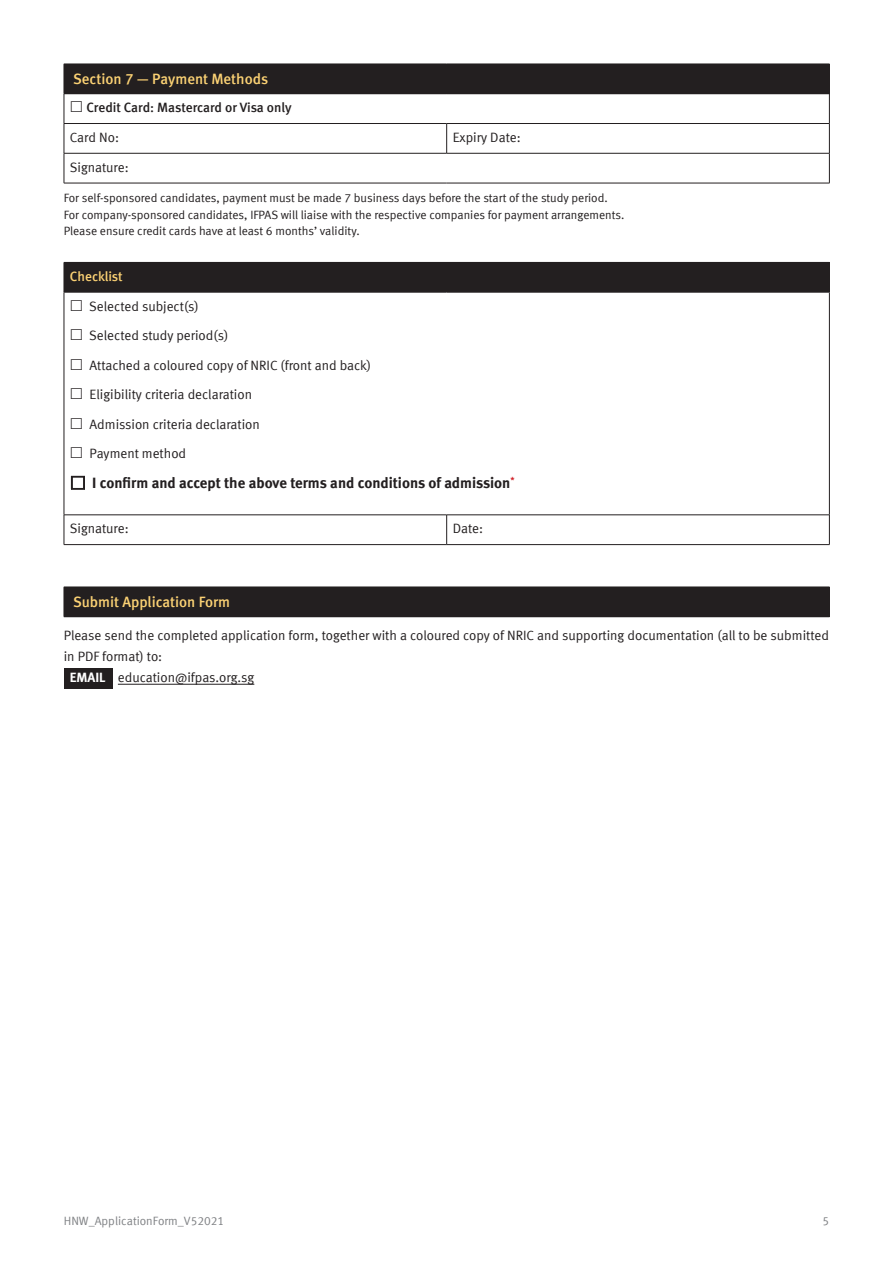
<style>
.page{position:relative;width:893px;height:1263px;background:#fff}
.page>*{position:absolute;margin:0;border:0;box-sizing:border-box;transform-origin:0 0}
.t1{font:15px "Meta Bold LF";color:#231f20}
.t2{font:15px "Meta Medium LF";color:#fcd274}
.t3{font:13.5px/21px "Meta Normal LF";color:#231f20}
.t4{font:13.5px "Meta Medium LF";letter-spacing:-.005em;color:#231f20}
.t5{font:13.5px "Meta Medium LF";color:#fcd274}
.t6{font:12px/16.5px "Meta Normal LF";color:#231f20}
.t7{font:12px "Meta Normal LF";color:#808285}
.s1{font-family:"Meta Bold LF";color:#fff}
</style>
<div class="page">
<div style="left:64px;top:668px;width:49px;height:20px;background:#231f20"></div>
<hr style="left:118px;top:684px;width:136px;height:1px;background:#231f20">
<div style="left:64px;top:64px;width:765px;height:30px;background:#231f20"></div>
<hr style="left:829px;top:64px;width:1px;height:30px;background:#231f20">
<hr style="left:64px;top:123px;width:383px;height:1px;background:#231f20">
<svg style="left:64px;top:94px;width:1px;height:59px"></svg>
<hr style="left:447px;top:123px;width:383px;height:1px;background:#231f20">
<svg style="left:446px;top:124px;width:1px;height:29px"></svg>
<svg style="left:829px;top:94px;width:1px;height:59px"></svg>
<hr style="left:64px;top:153px;width:383px;height:1px;background:#231f20">
<hr style="left:64px;top:153px;width:1px;height:30px;background:#231f20">
<hr style="left:447px;top:153px;width:383px;height:1px;background:#231f20">
<hr style="left:829px;top:153px;width:1px;height:30px;background:#231f20">
<hr style="left:64px;top:183px;width:383px;height:1px;background:#231f20">
<hr style="left:447px;top:183px;width:383px;height:1px;background:#231f20">
<div style="left:64px;top:262px;width:765px;height:30px;background:#231f20"></div>
<svg style="left:829px;top:263px;width:1px;height:29px"></svg>
<hr style="left:64px;top:292px;width:1px;height:223px;background:#231f20">
<hr style="left:829px;top:292px;width:1px;height:223px;background:#231f20">
<hr style="left:64px;top:515px;width:383px;height:1px;background:#231f20">
<svg style="left:64px;top:515px;width:1px;height:29px"></svg>
<hr style="left:447px;top:515px;width:383px;height:1px;background:#231f20">
<svg style="left:446px;top:515px;width:1px;height:29px"></svg>
<svg style="left:829px;top:515px;width:1px;height:29px"></svg>
<hr style="left:64px;top:544px;width:383px;height:1px;background:#231f20">
<hr style="left:447px;top:544px;width:383px;height:1px;background:#231f20">
<hr style="left:447px;top:262px;width:383px;height:1px;background:#231f20">
<hr style="left:64px;top:292px;width:383px;height:1px;background:#231f20">
<hr style="left:447px;top:292px;width:383px;height:1px;background:#231f20">
<div style="left:64px;top:587px;width:765px;height:30px;background:#231f20"></div>
<svg style="left:829px;top:588px;width:1px;height:28px"></svg>
<hr style="left:64px;top:587px;width:766px;height:1px;background:#231f20">
<hr style="left:64px;top:616px;width:766px;height:1px;background:#231f20">
<p class="t2" style="left:73px;top:70px;width:197px">Section 7 — Payment Methods</p>
<p class="t4" style="left:86px;top:100px;width:207px">Credit Card: Mastercard or Visa only</p>
<p class="t3" style="left:70px;top:127px;width:51px">Card No:</p>
<p class="t3" style="left:453px;top:127px;width:69px">Expiry Date:</p>
<p class="t3" style="left:70px;top:157px;width:60px">Signature:</p>
<p class="t6" style="left:64px;top:190px;width:545px">For self-sponsored candidates, payment must be made 7 business days before the start of the study period.</p>
<p class="t6" style="left:64px;top:206px;width:562px">For company-sponsored candidates, IFPAS will liaise with the respective companies for payment arrangements.<br>Please ensure credit cards have at least 6 months’ validity.</p>
<p class="t5" style="left:70px;top:268px;width:54px">Checklist</p>
<p class="t3" style="left:89px;top:295px;width:111px">Selected subject(s)</p>
<p class="t3" style="left:89px;top:325px;width:141px">Selected study period(s)</p>
<p class="t3" style="left:90px;top:354px;width:283px">Attached a coloured copy of NRIC (front and back)</p>
<p class="t3" style="left:90px;top:384px;width:164px">Eligibility criteria declaration</p>
<p class="t3" style="left:90px;top:413px;width:172px">Admission criteria declaration</p>
<p class="t3" style="left:90px;top:443px;width:98px">Payment method</p>
<p class="t1" style="left:92px;top:474px;width:424px">I confirm and accept the above terms and conditions of admission<sup>*</sup></p>
<p class="t3" style="left:70px;top:518px;width:60px">Signature:</p>
<p class="t3" style="left:453px;top:518px;width:32px">Date:</p>
<p class="t2" style="left:73px;top:593px;width:159px">Submit Application Form</p>
<p class="t3" style="left:64px;top:625px;width:767px">Please send the completed application form, together with a coloured copy of NRIC and supporting documentation (all to be submitted in PDF format) to:</p>
<p class="t3" style="left:70px;top:667px;width:186px"><span class="s1">EMAIL</span> education@ifpas.org.sg</p>
<p class="t7" style="left:64px;top:1214px;width:162px">HNW_ApplicationForm_V52021</p>
<p class="t7" style="left:822px;top:1214px;width:8px">5</p>
</div>
